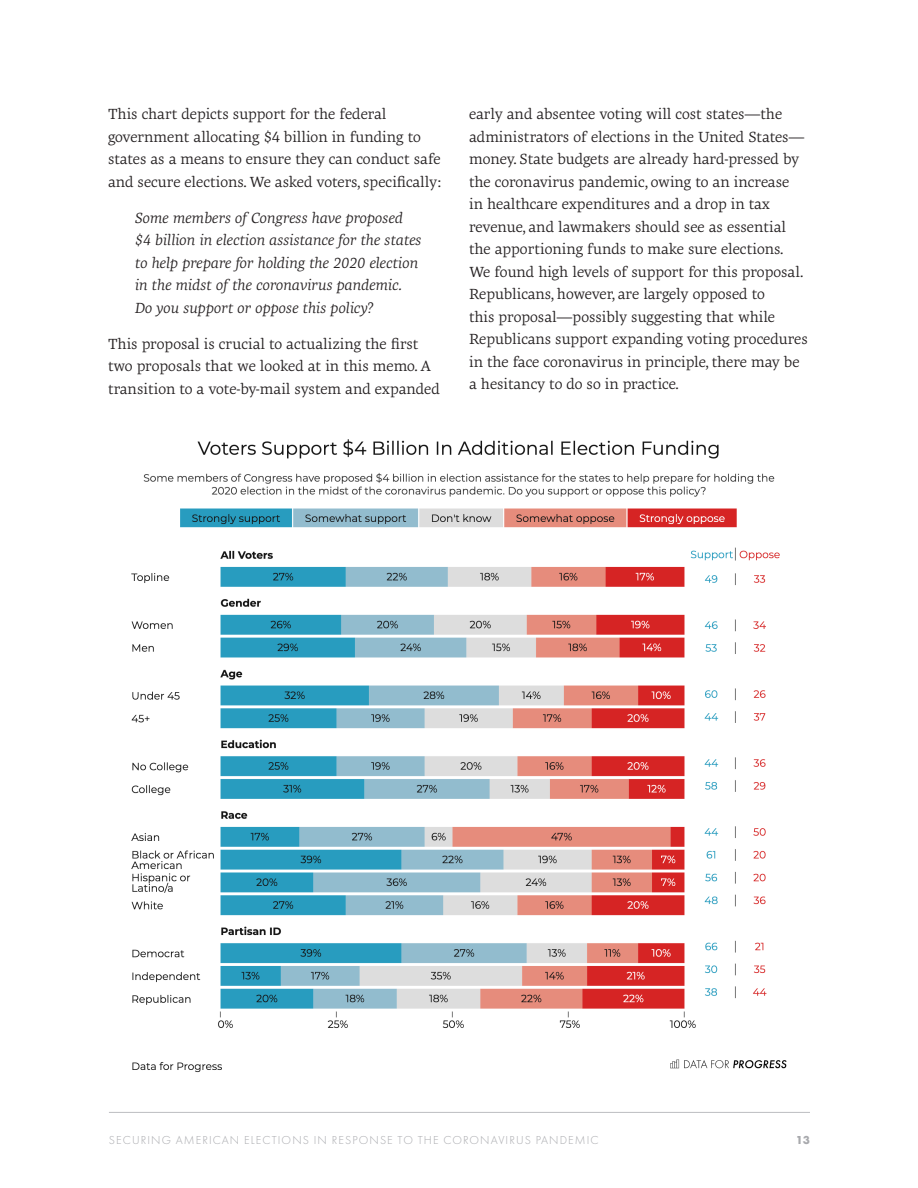
<style>
.page{position:relative;width:918px;height:1188px;background:#fff}
.page>*{position:absolute;margin:0;border:0;box-sizing:border-box;transform-origin:0 0}
.body_copy{font:15px/22.5px "Geneo Std";color:#231f20}
.quote{font:italic 15px/22.5px "Geneo Std";color:#231f20}
.t1{font:300 12px "Futura PT";letter-spacing:.09em;color:#a8a9ad}
.t2{font:700 12px "Futura PT";color:#a8a9ad}
</style>
<div class="page">
<hr style="left:109px;top:1112px;width:701px;height:1px;background:#bcbdc0">
<img style="left:131px;top:439px;width:656px;height:634px">
<p class="body_copy" style="left:108px;top:103px;width:335px">This chart depicts support for the federal government allocating $4 billion in funding to states as a means to ensure they can conduct safe and secure elections. We asked voters, specifically:</p>
<p class="quote" style="left:135px;top:207px;width:288px">Some members of Congress have proposed $4 billion in election assistance for the states to help prepare for holding the 2020 election in the midst of the coronavirus pandemic.<br>Do you support or oppose this policy?</p>
<p class="body_copy" style="left:108px;top:332px;width:333px">This proposal is crucial to actualizing the first two proposals that we looked at in this memo. A transition to a vote-by-mail system and expanded</p>
<p class="body_copy" style="left:469px;top:103px;width:340px">early and absentee voting will cost states—the administrators of elections in the United States— money. State budgets are already hard-pressed by the coronavirus pandemic, owing to an increase<br>in healthcare expenditures and a drop in tax revenue, and lawmakers should see as essential the apportioning funds to make sure elections.<br>We found high levels of support for this proposal.<br>Republicans, however, are largely opposed to<br>this proposal—possibly suggesting that while Republicans support expanding voting procedures in the face coronavirus in principle, there may be a hesitancy to do so in practice.</p>
<p class="t1" style="left:109px;top:1133px;width:491px">SECURING AMERICAN ELECTIONS IN RESPONSE TO THE CORONAVIRUS PANDEMIC</p>
<p class="t2" style="left:796px;top:1132px;width:16px">13</p>
</div>
